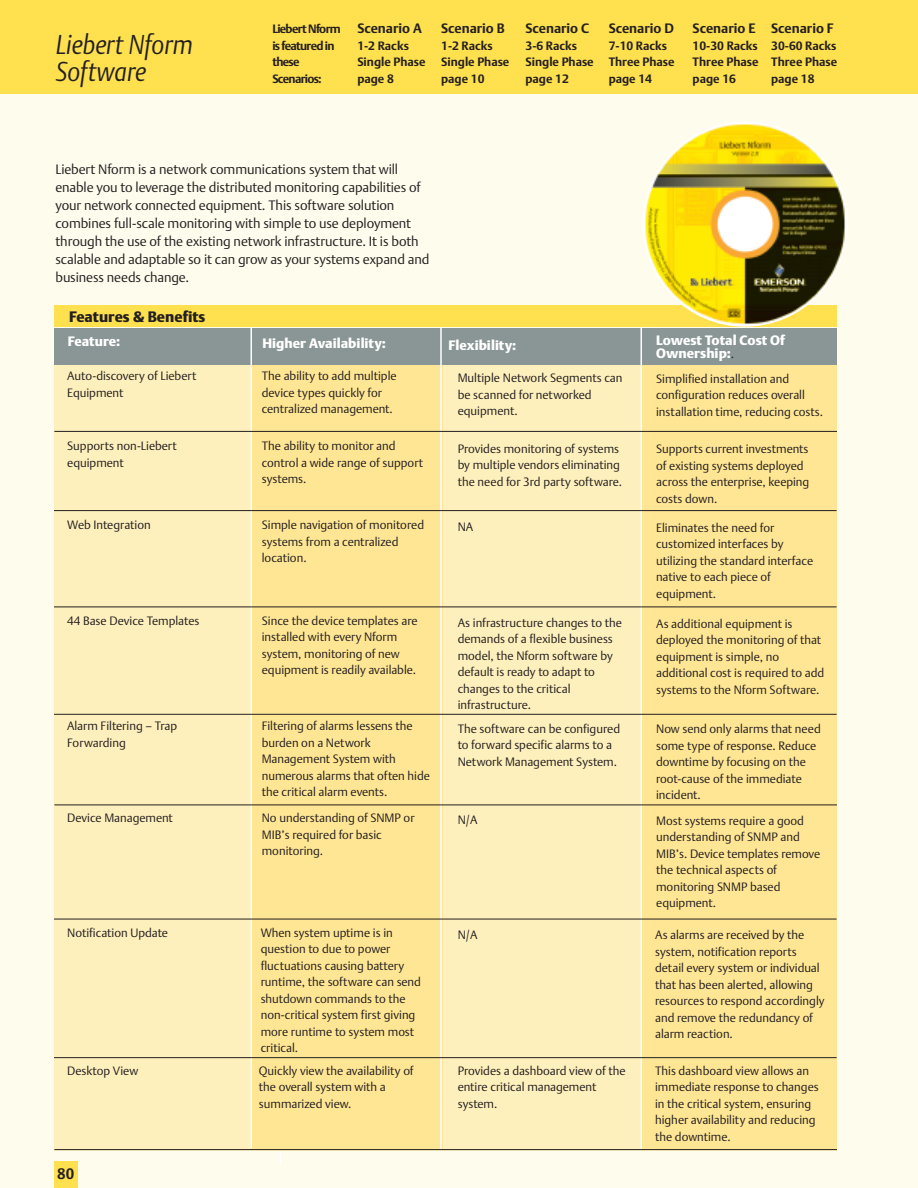
<style>
.page{position:relative;width:918px;height:1188px;background:#fff}
.page>*{position:absolute;margin:0;border:0;box-sizing:border-box;transform-origin:0 0}
.t1{font:italic 27px/27px "DTL Argo T Light";letter-spacing:.005em;color:#231f20;scale:.9 1}
.t2{font:15px "DTL Argo T Black";color:#231f20}
.t3{font:700 15px "DTL Argo T";color:#231f20}
.t4{font:13.5px/18px "DTL Argo T Light";letter-spacing:-.005em;color:#231f20}
.t5{font:13.5px/12.8px "DTL Argo T Black";color:#fff}
.t6{font:700 13.5px "DTL Argo T";color:#231f20}
.t7{font:12px/16.5px "DTL Argo T Light";color:#231f20}
.t8{font:700 12px/16.5px "DTL Argo T";color:#231f20}
.t9{font:700 12px/16.5px "DTL Argo T";letter-spacing:-.06em;color:#231f20}
.s1{font-family:"DTL Argo T Light";font-size:12px;color:#231f20}
</style>
<div class="page">
<div style="left:0;top:94px;width:918px;height:1094px;background:#fefced"></div>
<div style="left:54px;top:1161px;width:24px;height:27px;background:#ffe04e"></div>
<div style="left:0;top:0;width:918px;height:94px;background:#ffe04e"></div>
<hr style="left:917px;top:0;width:1px;height:86px;background:#fef8db">
<hr style="left:280px;top:675px;width:1px;height:490px;background:#fff">
<div style="left:54px;top:350px;width:783px;height:801px;background:#fef0bc"></div>
<div style="left:251px;top:352px;width:192px;height:798px;background:#ffe694"></div>
<div style="left:642px;top:356px;width:195px;height:794px;background:#ffe694"></div>
<div style="left:54px;top:305px;width:783px;height:22px;background:#ffe04e"></div>
<div style="left:54px;top:328px;width:783px;height:36px;background:#8a9595"></div>
<hr style="left:251px;top:328px;width:1px;height:820px;background:#fff">
<hr style="left:440px;top:328px;width:2px;height:822px;background:#fff">
<hr style="left:640px;top:328px;width:2px;height:821px;background:#fff">
<hr style="left:54px;top:1149px;width:783px;height:1px;background:#231f20">
<hr style="left:54px;top:431px;width:783px;height:1px;background:#231f20">
<hr style="left:54px;top:510px;width:783px;height:1px;background:#231f20">
<hr style="left:54px;top:607px;width:783px;height:1px;background:#231f20">
<hr style="left:54px;top:714px;width:783px;height:1px;background:#231f20">
<hr style="left:54px;top:805px;width:783px;height:1px;background:#231f20">
<hr style="left:54px;top:919px;width:783px;height:1px;background:#231f20">
<hr style="left:54px;top:1057px;width:783px;height:1px;background:#231f20">
<img style="left:642px;top:121px;width:205px;height:206px;border-radius:50%">
<h1 class="t1" style="left:56px;top:31px;width:154px">Liebert Nform<br>Software</h1>
<p class="t6" style="left:357px;top:21px;width:66px">Scenario A</p>
<p class="t8" style="left:357px;top:37px;width:70px">1-2 Racks<br>Single Phase page 8</p>
<p class="t6" style="left:441px;top:21px;width:65px">Scenario B</p>
<p class="t8" style="left:441px;top:37px;width:70px">1-2 Racks<br>Single Phase page 10</p>
<p class="t6" style="left:526px;top:21px;width:65px">Scenario C</p>
<p class="t8" style="left:526px;top:37px;width:70px">3-6 Racks<br>Single Phase page 12</p>
<p class="t6" style="left:609px;top:21px;width:67px">Scenario D</p>
<p class="t8" style="left:609px;top:37px;width:67px">7-10 Racks<br>Three Phase page 14</p>
<p class="t9" style="left:272px;top:21px;width:70px">Liebert Nform is featured in these<br>Scenarios:</p>
<p class="t6" style="left:693px;top:21px;width:64px">Scenario E</p>
<p class="t8" style="left:693px;top:37px;width:67px;text-align:justify">10-30 Racks Three Phase page 16</p>
<p class="t6" style="left:771px;top:21px;width:64px">Scenario F</p>
<p class="t8" style="left:771px;top:37px;width:67px;text-align:justify">30-60 Racks Three Phase page 18</p>
<p class="t4" style="left:56px;top:160px;width:375px">Liebert Nform is a network communications system that will enable you to leverage the distributed monitoring capabilities of your network connected equipment. This software solution combines full-scale monitoring with simple to use deployment through the use of the existing network infrastructure. It is both scalable and adaptable so it can grow as your systems expand and business needs change.</p>
<p class="t2" style="left:69px;top:309px;width:138px">Features &amp; Benefits</p>
<p class="t5" style="left:68px;top:335px;width:54px">Feature:</p>
<p class="t5" style="left:262px;top:337px;width:125px">Higher Availability:</p>
<p class="t5" style="left:449px;top:339px;width:69px">Flexibility:</p>
<p class="t5" style="left:656px;top:334px;width:130px">Lowest Total Cost Of<br>Ownership:<span class="s1">.</span></p>
<p class="t7" style="left:67px;top:368px;width:131px">Auto-discovery of Liebert<br>Equipment</p>
<p class="t7" style="left:262px;top:368px;width:137px">The ability to add multiple device types quickly for centralized management.</p>
<p class="t7" style="left:458px;top:370px;width:166px">Multiple Network Segments can be scanned for networked equipment.</p>
<p class="t7" style="left:656px;top:371px;width:169px">Simplified installation and configuration reduces overall installation time, reducing costs.</p>
<p class="t7" style="left:67px;top:438px;width:111px">Supports non-Liebert equipment</p>
<p class="t7" style="left:67px;top:517px;width:85px">Web Integration</p>
<p class="t7" style="left:67px;top:612px;width:134px">44 Base Device Templates</p>
<p class="t7" style="left:67px;top:718px;width:112px">Alarm Filtering – Trap<br>Forwarding</p>
<p class="t7" style="left:67px;top:810px;width:107px">Device Management</p>
<p class="t7" style="left:67px;top:924px;width:102px">Notification Update</p>
<p class="t7" style="left:67px;top:1062px;width:73px">Desktop View</p>
<p class="t7" style="left:262px;top:438px;width:163px">The ability to monitor and control a wide range of support systems.</p>
<p class="t7" style="left:262px;top:517px;width:164px">Simple navigation of monitored systems from a centralized location.</p>
<p class="t7" style="left:262px;top:612px;width:157px">Since the device templates are installed with every Nform system, monitoring of new equipment is readily available.</p>
<p class="t7" style="left:262px;top:718px;width:170px">Filtering of alarms lessens the burden on a Network<br>Management System with numerous alarms that often hide the critical alarm events.</p>
<p class="t7" style="left:262px;top:810px;width:154px">No understanding of SNMP or<br>MIB’s required for basic monitoring.</p>
<p class="t7" style="left:261px;top:924px;width:162px">When system uptime is in question to due to power fluctuations causing battery runtime, the software can send shutdown commands to the non-critical system first giving more runtime to system most critical.</p>
<p class="t7" style="left:259px;top:1062px;width:156px">Quickly view the availability of the overall system with a summarized view.</p>
<p class="t7" style="left:458px;top:440px;width:166px">Provides monitoring of systems by multiple vendors eliminating the need for 3rd party software.</p>
<p class="t7" style="left:458px;top:519px;width:17px">NA</p>
<p class="t7" style="left:458px;top:615px;width:166px">As infrastructure changes to the demands of a flexible business model, the Nform software by default is ready to adapt to changes to the critical infrastructure.</p>
<p class="t7" style="left:458px;top:720px;width:164px">The software can be configured to forward specific alarms to a<br>Network Management System.</p>
<p class="t7" style="left:458px;top:812px;width:21px">N/A</p>
<p class="t7" style="left:458px;top:926px;width:21px">N/A</p>
<p class="t7" style="left:458px;top:1062px;width:170px">Provides a dashboard view of the entire critical management system.</p>
<p class="t7" style="left:656px;top:441px;width:155px">Supports current investments of existing systems deployed across the enterprise, keeping costs down.</p>
<p class="t7" style="left:656px;top:519px;width:159px">Eliminates the need for customized interfaces by utilizing the standard interface native to each piece of equipment.</p>
<p class="t7" style="left:656px;top:615px;width:170px">As additional equipment is deployed the monitoring of that equipment is simple, no additional cost is required to add systems to the Nform Software.</p>
<p class="t7" style="left:656px;top:721px;width:166px">Now send only alarms that need some type of response. Reduce downtime by focusing on the root-cause of the immediate incident.</p>
<p class="t7" style="left:656px;top:813px;width:166px">Most systems require a good understanding of SNMP and<br>MIB’s. Device templates remove the technical aspects of monitoring SNMP based equipment.</p>
<p class="t7" style="left:655px;top:927px;width:171px">As alarms are received by the system, notification reports detail every system or individual that has been alerted, allowing resources to respond accordingly and remove the redundancy of alarm reaction.</p>
<p class="t7" style="left:655px;top:1062px;width:165px">This dashboard view allows an immediate response to changes in the critical system, ensuring higher availability and reducing the downtime.</p>
<p class="t3" style="left:57px;top:1165px;width:19px">80</p>
</div>
